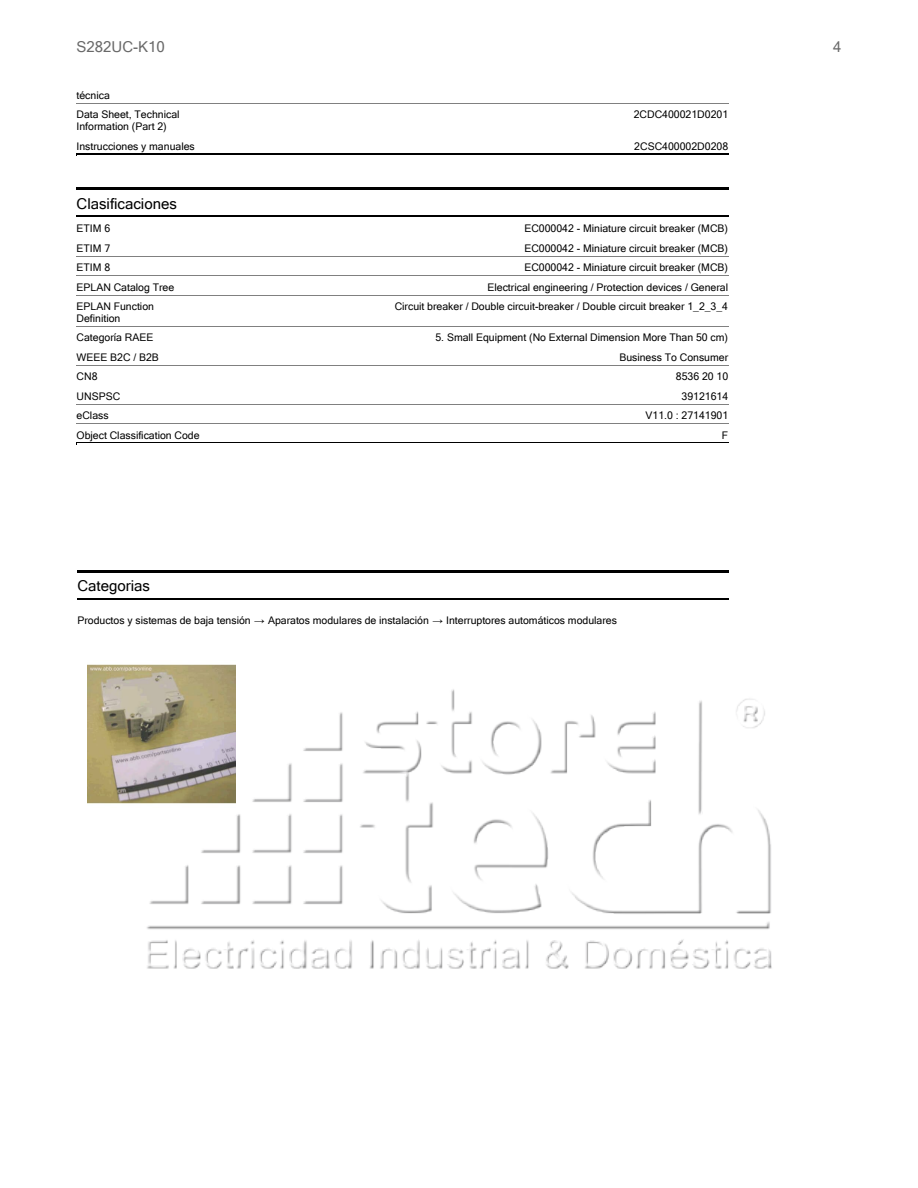
<style>
.page{position:relative;width:918px;height:1188px;background:#fff}
.page>*{position:absolute;margin:0;border:0;box-sizing:border-box;transform-origin:0 0}
.t1{font:15px "Microsoft Sans Serif";color:#000}
.t2{font:15px "Microsoft Sans Serif";color:#696969}
.t3{font:15px "Arial";color:#696969}
.t4{font:10.5px/19.5px "Microsoft Sans Serif";color:#000}
.s1{font-family:"Arial"}
</style>
<div class="page">
<hr style="left:77px;top:135px;width:652px;height:1px;background:#808080">
<hr style="left:77px;top:153px;width:652px;height:3px;background:#000">
<div style="left:77px;top:155px;width:764px;height:289px;background:#fff"></div>
<hr style="left:77px;top:188px;width:652px;height:2px;background:#000">
<hr style="left:77px;top:216px;width:652px;height:1px;background:#000">
<hr style="left:77px;top:237px;width:652px;height:1px;background:#808080">
<hr style="left:77px;top:256px;width:652px;height:2px;background:#808080">
<div style="left:77px;top:257px;width:652px;height:19px;background:#fff"></div>
<hr style="left:77px;top:295px;width:652px;height:1px;background:#808080">
<hr style="left:77px;top:346px;width:652px;height:1px;background:#808080">
<hr style="left:77px;top:385px;width:652px;height:1px;background:#808080">
<hr style="left:77px;top:404px;width:652px;height:2px;background:#808080">
<div style="left:77px;top:405px;width:652px;height:19px;background:#fff"></div>
<hr style="left:77px;top:442px;width:652px;height:3px;background:#000">
<div style="left:77px;top:444px;width:764px;height:368px;background:#fff"></div>
<hr style="left:77px;top:570px;width:652px;height:3px;background:#000">
<hr style="left:77px;top:598px;width:652px;height:2px;background:#000">
<img style="left:88px;top:664px;width:24px;height:140px">
<img style="left:112px;top:664px;width:660px;height:305px">
<h1 class="t2" style="left:77px;top:37px;width:90px">S282UC-K10</h1>
<h1 class="t3" style="left:833px;top:36px;width:10px">4</h1>
<p class="t4" style="left:77px;top:85px;width:105px">técnica<br>Data Sheet, Technical</p>
<p class="t4" style="left:77px;top:117px;width:120px">Information (Part 2)<br>Instrucciones y manuales</p>
<p class="t4" style="left:634px;top:105px;width:96px">2CDC400021D0201</p>
<p class="t4" style="left:634px;top:136px;width:95px">2CSC400002D0208</p>
<h1 class="t1" style="left:77px;top:194px;width:102px">Clasificaciones</h1>
<p class="t4" style="left:77px;top:219px;width:35px">ETIM 6</p>
<p class="t4" style="left:524px;top:219px;width:205px">EC000042 - Miniature circuit breaker (MCB)</p>
<p class="t4" style="left:77px;top:238px;width:35px">ETIM 7</p>
<p class="t4" style="left:524px;top:238px;width:205px">EC000042 - Miniature circuit breaker (MCB)</p>
<p class="t4" style="left:77px;top:258px;width:35px">ETIM 8</p>
<p class="t4" style="left:524px;top:258px;width:205px">EC000042 - Miniature circuit breaker (MCB)</p>
<p class="t4" style="left:77px;top:277px;width:99px">EPLAN Catalog Tree</p>
<p class="t4" style="left:487px;top:277px;width:242px">Electrical engineering / Protection devices / General</p>
<p class="t4" style="left:77px;top:296px;width:79px">EPLAN Function</p>
<p class="t4" style="left:395px;top:296px;width:335px">Circuit breaker / Double circuit-breaker / Double circuit breaker 1_2_3_4</p>
<p class="t4" style="left:77px;top:308px;width:78px">Definition<br>Categoría RAEE</p>
<p class="t4" style="left:435px;top:328px;width:294px">5. Small Equipment (No External Dimension More Than 50 cm)</p>
<p class="t4" style="left:77px;top:347px;width:84px">WEEE B2C / B2B</p>
<p class="t4" style="left:619px;top:347px;width:110px">Business To Consumer</p>
<p class="t4" style="left:77px;top:367px;width:23px">CN8</p>
<p class="t4" style="left:676px;top:367px;width:54px">8536 20 10</p>
<p class="t4" style="left:77px;top:386px;width:45px">UNSPSC</p>
<p class="t4" style="left:682px;top:386px;width:48px">39121614</p>
<p class="t4" style="left:77px;top:405px;width:34px">eClass</p>
<p class="t4" style="left:646px;top:405px;width:84px">V11.0 : 27141901</p>
<p class="t4" style="left:77px;top:425px;width:125px">Object Classification Code</p>
<p class="t4" style="left:722px;top:425px;width:8px">F</p>
<h1 class="t1" style="left:77px;top:576px;width:74px">Categorias</h1>
<p class="t4" style="left:77px;top:610px;width:541px">Productos y sistemas de baja tensión <span class="s1">→</span> Aparatos modulares de instalación <span class="s1">→</span> Interruptores automáticos modulares</p>
</div>
